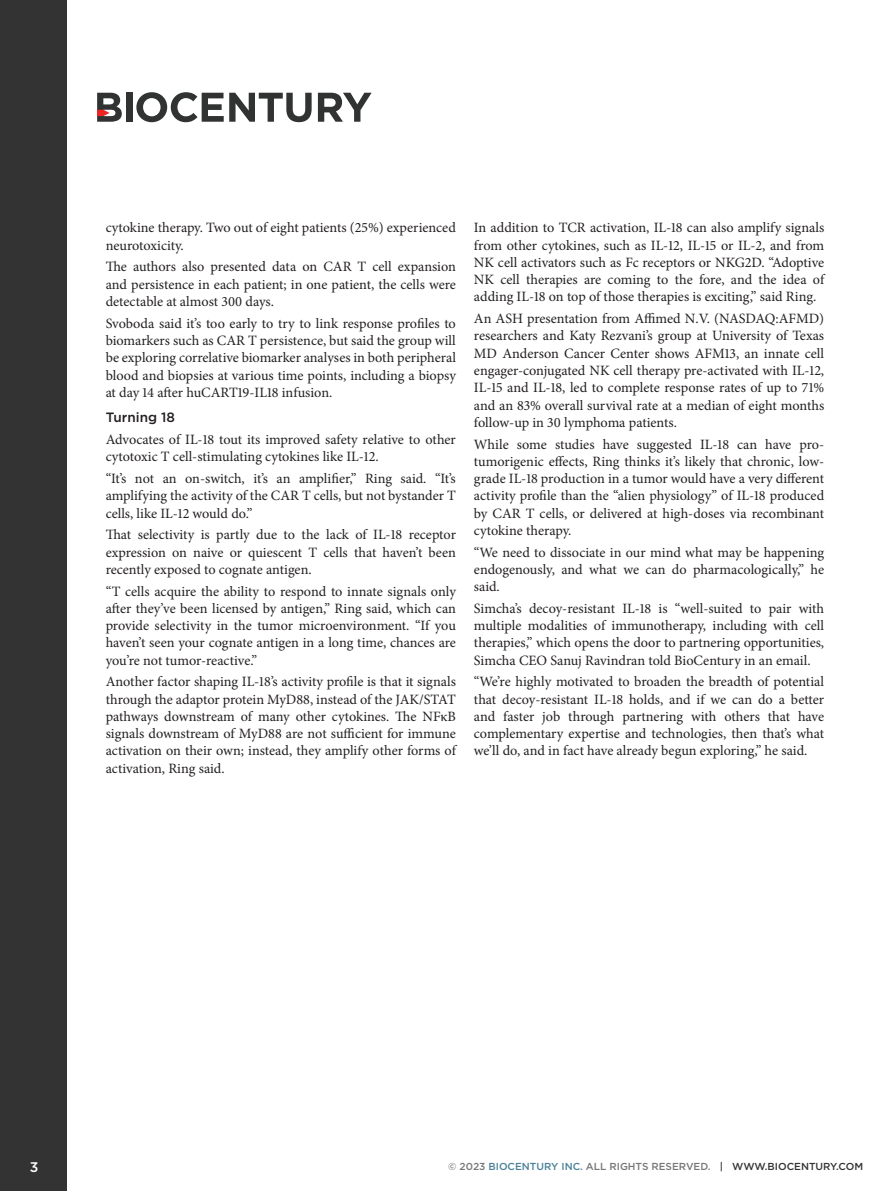
<style>
.page{position:relative;width:893px;height:1191px;background:#fff}
.page>*{position:absolute;margin:0;border:0;box-sizing:border-box;transform-origin:0 0}
.body_text{font:14.25px/17.2px "Minion Pro";color:#231f20;text-align:justify}
.t1{font:500 13.95px "Gotham";color:#fff}
.subhead{font:500 13.5px "Gotham";color:#231f20}
.t2{font:500 10.2px "Gotham";color:#777679}
.s1{color:#4a8199}
.s2{color:#333}
</style>
<div class="page">
<div style="left:0;top:0;width:67px;height:1191px;background:#323332"></div>
<div style="left:126px;top:93px;width:6px;height:29px;background:#313232"></div>
<svg style="left:136px;top:92px;width:176px;height:30px"></svg>
<svg style="left:318px;top:93px;width:54px;height:29px"></svg>
<svg style="left:97px;top:93px;width:25px;height:29px"></svg>
<p class="body_text" style="left:106px;top:219px;width:352px">cytokine therapy. Two out of eight patients (25%) experienced neurotoxicity.</p>
<p class="body_text" style="left:106px;top:258px;width:352px">The authors also presented data on CAR T cell expansion and persistence in each patient; in one patient, the cells were detectable at almost 300 days.</p>
<p class="body_text" style="left:106px;top:315px;width:352px">Svoboda said it’s too early to try to link response profiles to biomarkers such as CAR T persistence, but said the group will be exploring correlative biomarker analyses in both peripheral blood and biopsies at various time points, including a biopsy at day 14 after huCART19-IL18 infusion.</p>
<p class="subhead" style="left:106px;top:409px;width:71px">Turning 18</p>
<p class="body_text" style="left:106px;top:431px;width:352px">Advocates of IL-18 tout its improved safety relative to other cytotoxic T cell-stimulating cytokines like IL-12.</p>
<p class="body_text" style="left:106px;top:470px;width:352px">“It’s not an on-switch, it’s an amplifier,” Ring said. “It’s amplifying the activity of the CAR T cells, but not bystander T cells, like IL-12 would do.”</p>
<p class="body_text" style="left:106px;top:526px;width:352px">That selectivity is partly due to the lack of IL-18 receptor expression on naive or quiescent T cells that haven’t been recently exposed to cognate antigen.</p>
<p class="body_text" style="left:106px;top:582px;width:352px">“T cells acquire the ability to respond to innate signals only after they’ve been licensed by antigen,” Ring said, which can provide selectivity in the tumor microenvironment. “If you haven’t seen your cognate antigen in a long time, chances are you’re not tumor-reactive.”</p>
<p class="body_text" style="left:106px;top:673px;width:352px">Another factor shaping IL-18’s activity profile is that it signals through the adaptor protein MyD88, instead of the JAK/STAT pathways downstream of many other cytokines. The NFκB signals downstream of MyD88 are not sufficient for immune activation on their own; instead, they amplify other forms of activation, Ring said.</p>
<p class="body_text" style="left:474px;top:219px;width:352px">In addition to TCR activation, IL-18 can also amplify signals from other cytokines, such as IL-12, IL-15 or IL-2, and from NK cell activators such as Fc receptors or NKG2D. “Adoptive NK cell therapies are coming to the fore, and the idea of adding IL-18 on top of those therapies is exciting,” said Ring.</p>
<p class="body_text" style="left:474px;top:310px;width:352px">An ASH presentation from Affimed N.V. (NASDAQ:AFMD) researchers and Katy Rezvani’s group at University of Texas MD Anderson Cancer Center shows AFM13, an innate cell engager-conjugated NK cell therapy pre-activated with IL-12, IL-15 and IL-18, led to complete response rates of up to 71% and an 83% overall survival rate at a median of eight months follow-up in 30 lymphoma patients.</p>
<p class="body_text" style="left:474px;top:435px;width:352px">While some studies have suggested IL-18 can have pro&shy;tumorigenic effects, Ring thinks it’s likely that chronic, low&shy;grade IL-18 production in a tumor would have a very different activity profile than the “alien physiology” of IL-18 produced by CAR T cells, or delivered at high-doses via recombinant cytokine therapy.</p>
<p class="body_text" style="left:474px;top:543px;width:352px">“We need to dissociate in our mind what may be happening endogenously, and what we can do pharmacologically,” he said.</p>
<p class="body_text" style="left:474px;top:600px;width:352px">Simcha’s decoy-resistant IL-18 is “well-suited to pair with multiple modalities of immunotherapy, including with cell therapies,” which opens the door to partnering opportunities, Simcha CEO Sanuj Ravindran told BioCentury in an email.</p>
<p class="body_text" style="left:474px;top:673px;width:352px">“We’re highly motivated to broaden the breadth of potential that decoy-resistant IL-18 holds, and if we can do a better and faster job through partnering with others that have complementary expertise and technologies, then that’s what we’ll do, and in fact have already begun exploring,” he said.</p>
<p class="t1" style="left:30px;top:1157px;width:10px">3</p>
<p class="t2" style="left:448px;top:1159px;width:417px">© 2023 <span class="s1">BIOCENTURY INC.</span> ALL RIGHTS RESERVED. <span class="s2">| WWW.BIOCENTURY.COM</span></p>
</div>
